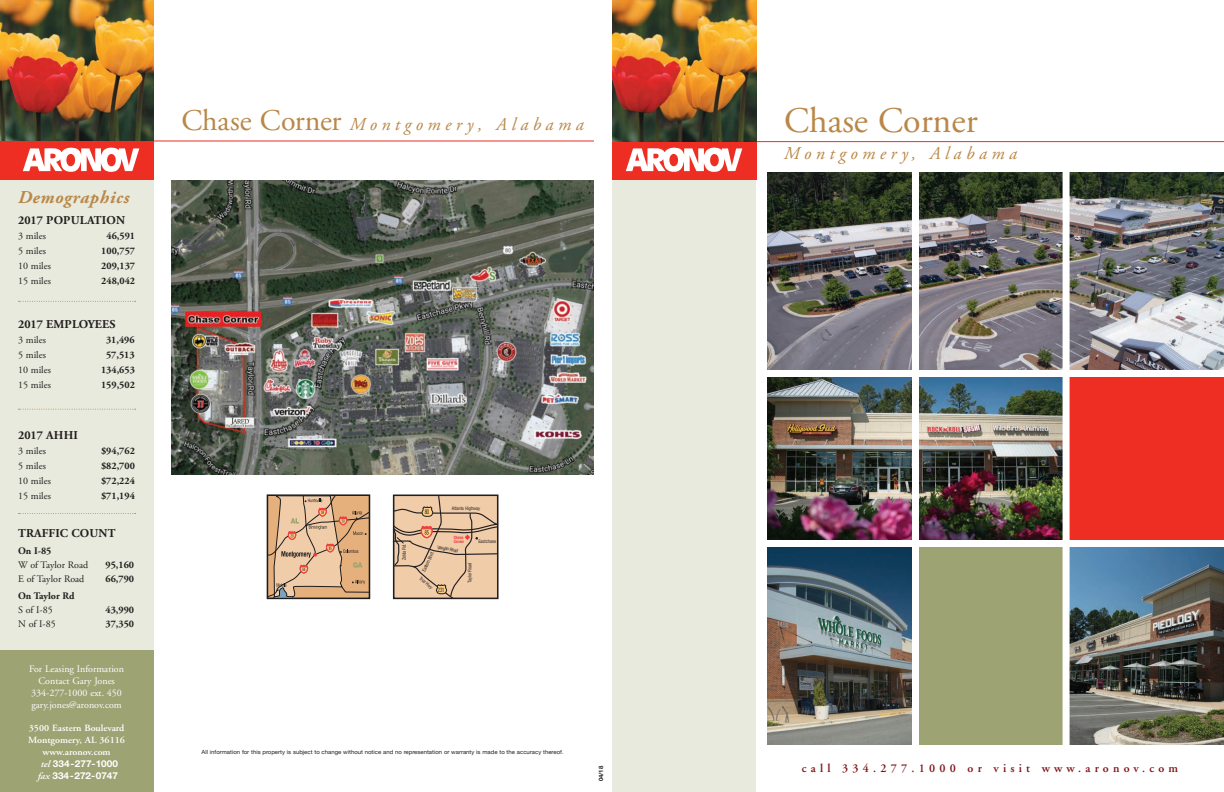
<style>
.page{position:relative;width:1224px;height:792px;background:#fff}
.page>*{position:absolute;margin:0;border:0;box-sizing:border-box;transform-origin:0 0}
.mall_name{font:36px "Adobe Garamond Pro";color:#b98747}
.mall_name-2{font:italic 18px "Adobe Garamond";letter-spacing:.25em;color:#b98747}
.town_name{font:italic 18px "Adobe Garamond";letter-spacing:.25em;color:#b98747}
.t1{font:italic 700 18px "Adobe Garamond Pro";letter-spacing:.04em;color:#b98747}
.t2{font:700 12px "Adobe Garamond Pro";letter-spacing:.015em;color:#231f20}
.mall_name-3{font:600 12px "Adobe Garamond";letter-spacing:.35em;color:#7f1315}
.t3{font:700 10px/14px "Adobe Garamond Pro";color:#231f20}
.t4{font:10px/14px "Adobe Garamond Pro";color:#231f20}
.info_text{font:10px/12px "Adobe Garamond";color:#fff;text-align:center}
.t5{font:600 9.5px/12px "Adobe Garamond";color:#fff;text-align:center;scale:1.05 1}
.t6{font:condensed 6.2px "Helvetica";color:#231f20;scale:.8 1}
.t7{font:700 6px "Helvetica Neue LT Std";color:#231f20}
.t8{font:condensed 5.8px "Helvetica";color:#231f20;scale:.8 1}
.t9{font:5.7px "Helvetica Neue";color:#231f20;scale:1.05 1}
.t10{font:condensed 4.7px "Helvetica";letter-spacing:-.02em;color:#231f20}
.t11{font:700 condensed 4.1px/4.2px "Helvetica";letter-spacing:-.04em;color:#ee3a41}
.s1{font-weight:700}
.s2{font-weight:400}
.s3{font-style:italic}
.s4{font-family:"Helvetica Neue LT Std";font-weight:700}
.s5{font-family:"Adobe Garamond Pro";font-style:normal;font-size:30px}
</style>
<div class="page">
<img style="left:768px;top:173px;width:456px;height:197px">
<div style="left:0;top:133px;width:153px;height:659px;background:#e8eadd"></div>
<div style="left:0;top:141px;width:153px;height:39px;background:#ee2e22"></div>
<svg style="left:23px;top:147px;width:116px;height:25px"></svg>
<div style="left:0;top:651px;width:153px;height:141px;background:#9ea374"></div>
<hr style="left:0;top:140px;width:594px;height:1px;background:#ee2e22">
<img style="left:0;top:0;width:153px;height:141px">
<hr style="left:612px;top:141px;width:612px;height:1px;background:#ee2e22">
<div style="left:612px;top:133px;width:144px;height:659px;background:#e8eadd"></div>
<div style="left:612px;top:141px;width:144px;height:39px;background:#ee2e22"></div>
<svg style="left:626px;top:147px;width:116px;height:25px"></svg>
<img style="left:612px;top:0;width:144px;height:141px">
<svg style="left:18px;top:301px;width:118px;height:1px"></svg>
<svg style="left:18px;top:513px;width:118px;height:1px"></svg>
<svg style="left:18px;top:409px;width:118px;height:1px"></svg>
<svg style="left:267px;top:494px;width:103px;height:106px;background:#d0a784"></svg>
<svg style="left:392px;top:494px;width:107px;height:106px;background:#d5b597"></svg>
<img style="left:768px;top:377px;width:295px;height:163px">
<img style="left:1070px;top:547px;width:154px;height:198px">
<img style="left:768px;top:547px;width:144px;height:198px">
<div style="left:919px;top:547px;width:144px;height:198px;background:#9ea374"></div>
<div style="left:1066px;top:377px;width:158px;height:163px;background:#ee2e22"></div>
<img style="left:171px;top:180px;width:423px;height:295px">
<div style="left:912px;top:167px;width:7px;height:581px;background:#fff"></div>
<div style="left:1063px;top:167px;width:7px;height:581px;background:#fff"></div>
<p class="t1" style="left:18px;top:187px;width:113px">Demographics</p>
<p class="t2" style="left:18px;top:214px;width:108px">2017 POPULATION</p>
<p class="t4" style="left:18px;top:230px;width:29px">3 miles</p>
<p class="t3" style="left:107px;top:230px;width:30px">46,591</p>
<p class="t4" style="left:18px;top:245px;width:29px">5 miles</p>
<p class="t3" style="left:101px;top:245px;width:35px">100,757</p>
<p class="t4" style="left:18px;top:260px;width:34px">10 miles</p>
<p class="t3" style="left:101px;top:260px;width:35px">209,137</p>
<p class="t4" style="left:18px;top:275px;width:34px">15 miles</p>
<p class="t3" style="left:101px;top:275px;width:35px">248,042</p>
<p class="t2" style="left:18px;top:317px;width:99px">2017 EMPLOYEES</p>
<p class="t4" style="left:18px;top:333px;width:29px">3 miles</p>
<p class="t3" style="left:106px;top:333px;width:30px">31,496</p>
<p class="t4" style="left:18px;top:348px;width:29px">5 miles</p>
<p class="t3" style="left:106px;top:348px;width:30px">57,513</p>
<p class="t4" style="left:18px;top:363px;width:34px">10 miles</p>
<p class="t3" style="left:101px;top:363px;width:35px">134,653</p>
<p class="t4" style="left:18px;top:378px;width:34px">15 miles</p>
<p class="t3" style="left:101px;top:378px;width:35px">159,502</p>
<p class="t2" style="left:18px;top:428px;width:61px">2017 AHHI</p>
<p class="t4" style="left:18px;top:444px;width:29px">3 miles</p>
<p class="t3" style="left:101px;top:444px;width:35px">$94,762</p>
<p class="t4" style="left:18px;top:459px;width:29px">5 miles</p>
<p class="t3" style="left:101px;top:459px;width:35px">$82,700</p>
<p class="t4" style="left:18px;top:474px;width:34px">10 miles</p>
<p class="t3" style="left:101px;top:474px;width:35px">$72,224</p>
<p class="t4" style="left:18px;top:489px;width:34px">15 miles</p>
<p class="t3" style="left:101px;top:489px;width:35px">$71,194</p>
<p class="t2" style="left:18px;top:526px;width:99px">TRAFFIC COUNT</p>
<p class="t4" style="left:18px;top:544px;width:72px"><span class="s1">On I-85<br></span>W of Taylor Road</p>
<p class="t3" style="left:106px;top:558px;width:30px">95,160</p>
<p class="t4" style="left:18px;top:572px;width:68px">E of Taylor Road</p>
<p class="t3" style="left:106px;top:572px;width:30px">66,790</p>
<p class="t3" style="left:18px;top:589px;width:58px">On Taylor Rd<br><span class="s2">S of I-85</span></p>
<p class="t3" style="left:106px;top:603px;width:30px">43,990</p>
<p class="t4" style="left:18px;top:617px;width:39px">N of I-85</p>
<p class="t3" style="left:106px;top:617px;width:30px">37,350</p>
<p class="info_text" style="left:29px;top:664px;width:96px">For Leasing Information<br>Contact Gary Jones<br>334-277-1000 ext. 450 gary.jones@aronov.com</p>
<p class="t5" style="left:28px;top:722px;width:94px">3500 Eastern Boulevard<br>Montgomery, AL 36116 www.aronov.com<br><span class="s3">tel</span> <span class="s4">334-277-1000<br></span><span class="s3">fax</span> <span class="s4">334-272-0747</span></p>
<p class="mall_name-2" style="left:181px;top:114px;width:404px"><span class="s5">Chase Corner</span> Montgomery, Alabama</p>
<p class="mall_name" style="left:784px;top:99px;width:195px">Chase Corner</p>
<p class="town_name" style="left:784px;top:143px;width:234px">Montgomery, Alabama</p>
<p class="t10" style="left:401px;top:560px;width:18px;rotate:-89deg">Zelda Rd.</p>
<p class="t10" style="left:452px;top:505px;width:30px;rotate:1deg">Atlanta Highway</p>
<p class="t11" style="left:454px;top:535px;width:12px">Chase<br>Corner</p>
<p class="t10" style="left:438px;top:544px;width:22px;rotate:10deg">Vaughn Road</p>
<p class="t6" style="left:425px;top:508px;width:7px">80</p>
<p class="t10" style="left:478px;top:538px;width:19px">Eastchase</p>
<p class="t10" style="left:421px;top:570px;width:23px;rotate:-66deg">Eastern Blvd.</p>
<p class="t10" style="left:467px;top:583px;width:22px;rotate:-89deg">Taylor Road</p>
<p class="t10" style="left:422px;top:575px;width:18px;rotate:42deg">Troy Hwy</p>
<p class="t8" style="left:438px;top:586px;width:10px">231</p>
<p class="t9" style="left:202px;top:748px;width:346px">All information for this property is subject to change without notice and no representation or warranty is made to the accuracy thereof.</p>
<p class="t7" style="left:597px;top:781px;width:16px;rotate:-90deg">04/18</p>
<p class="mall_name-3" style="left:802px;top:762px;width:378px">call 334.277.1000 or visit www.aronov.com</p>
</div>
